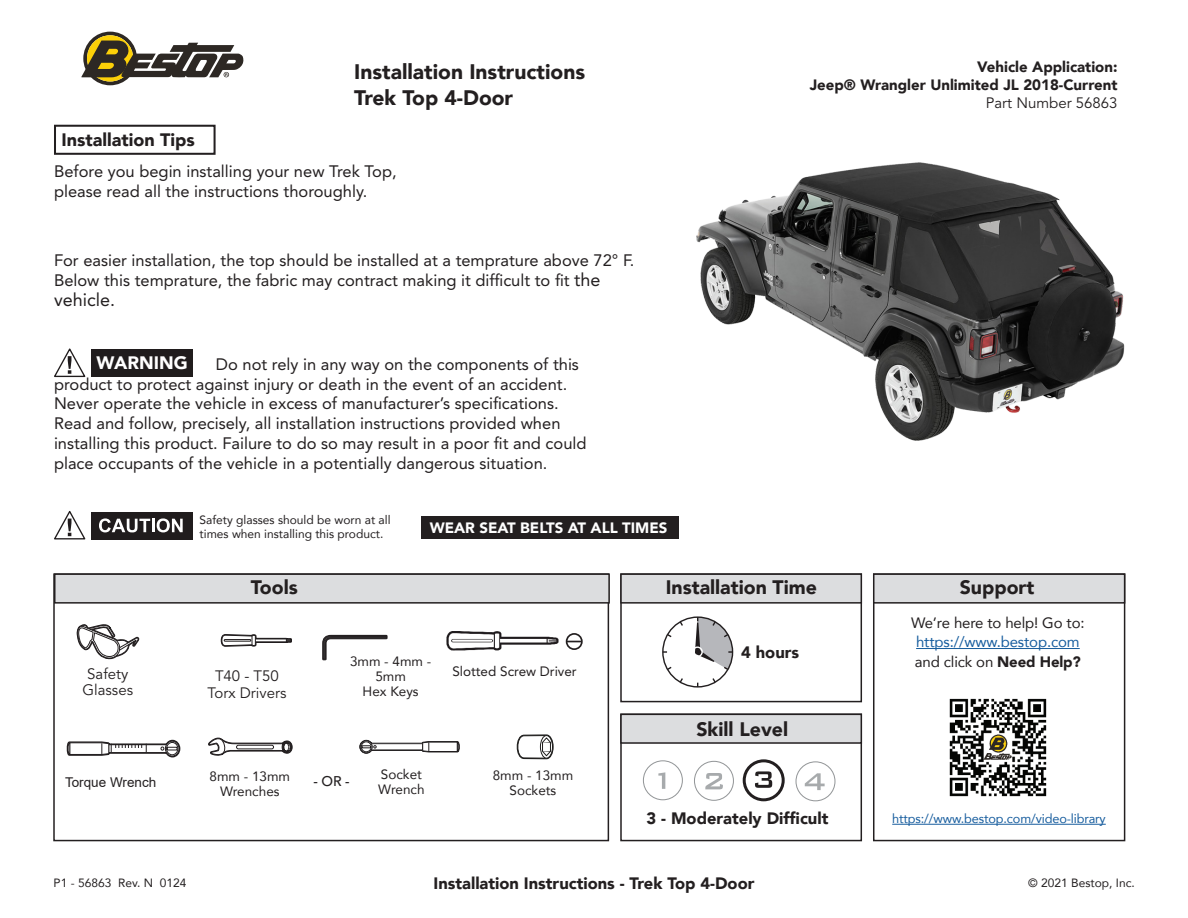
<style>
.page{position:relative;width:1188px;height:918px;background:#fff}
.page>*{position:absolute;margin:0;border:0;box-sizing:border-box;transform-origin:0 0}
.t1{font:900 21px/25.2px "Avenir";color:#231f20}
.t2{font:900 19.5px "Avenir";color:#231f20}
.t3{font:900 18px "Avenir";color:#231f20}
.t4{font:18px "Avenir LT Std";color:#231f20}
.t5{font:900 18px "Avenir";color:#fff}
.t6{font:16.5px/19.8px "Avenir LT Std";color:#231f20}
.t7{font:900 16.5px "Avenir";color:#231f20}
.t8{font:900 15px/18px "Avenir";color:#231f20;text-align:right}
.t9{font:15px "Avenir";color:#231f20}
.t10{font:15px/19.5px "Avenir";letter-spacing:-.01em;color:#175d9e}
.t11{font:900 15px "Avenir";color:#fff}
.t12{font:15px "Avenir";letter-spacing:-.01em;color:#231f20}
.t13{font:500 13.95px "Avenir";color:#231f20}
.t14{font:13.5px/15px "Avenir";color:#231f20;text-align:center}
.t15{font:13.5px "Avenir LT Std";color:#231f20}
.t16{font:13.5px "Arial";color:#231f20}
.t17{font:12.75px "Avenir";letter-spacing:-.01em;color:#175d9e}
.t18{font:12px/14.4px "Avenir";color:#231f20}
.s1{font-size:18px}
.s2{color:#231f20}
.s3{font-weight:900;color:#231f20}
</style>
<div class="page">
<svg style="left:81px;top:32px;width:163px;height:53px"></svg>
<div style="left:54px;top:125px;width:162px;height:30px;border:2px solid #231f20"></div>
<div style="left:53px;top:573px;width:556px;height:268px;border:2px solid #231f20"></div>
<div style="left:55px;top:574px;width:554px;height:29px;background:#dcdddf"></div>
<div style="left:54px;top:573px;width:556px;height:31px;border:2px solid #231f20"></div>
<svg style="left:54px;top:511px;width:32px;height:29px"></svg>
<svg style="left:54px;top:348px;width:32px;height:30px"></svg>
<div style="left:92px;top:512px;width:101px;height:27px;background:#201c1d"></div>
<div style="left:92px;top:350px;width:101px;height:27px;background:#201c1d"></div>
<svg style="left:99px;top:518px;width:84px;height:14px"></svg>
<div style="left:620px;top:714px;width:242px;height:127px;border:2px solid #231f20"></div>
<div style="left:621px;top:714px;width:240px;height:29px;background:#dcdddf"></div>
<div style="left:620px;top:714px;width:242px;height:30px;border:2px solid #231f20"></div>
<div style="left:620px;top:573px;width:242px;height:129px;border:2px solid #231f20"></div>
<div style="left:621px;top:574px;width:240px;height:29px;background:#dcdddf"></div>
<div style="left:620px;top:573px;width:242px;height:31px;border:2px solid #231f20"></div>
<div style="left:422px;top:516px;width:257px;height:23px;background:#231f20"></div>
<div style="left:643px;top:760px;width:40px;height:40px;border:1px solid #939698;border-radius:50%"></div>
<svg style="left:658px;top:772px;width:7px;height:17px"></svg>
<div style="left:694px;top:761px;width:40px;height:40px;border:1px solid #939698;border-radius:50%"></div>
<svg style="left:705px;top:773px;width:18px;height:16px"></svg>
<div style="left:796px;top:761px;width:39px;height:40px;border:1px solid #939698;border-radius:50%"></div>
<svg style="left:805px;top:773px;width:20px;height:17px"></svg>
<div style="left:743px;top:759px;width:42px;height:42px;border:3px solid #231f20;border-radius:50%"></div>
<svg style="left:755px;top:771px;width:17px;height:17px"></svg>
<svg style="left:662px;top:616px;width:72px;height:72px"></svg>
<div style="left:692px;top:646px;width:11px;height:11px;border:1px solid #fff;border-radius:50%"></div>
<svg style="left:220px;top:634px;width:72px;height:13px"></svg>
<div style="left:224px;top:639px;width:27px;height:2px;border:1px solid #201c1d"></div>
<svg style="left:76px;top:624px;width:64px;height:35px"></svg>
<div style="left:873px;top:573px;width:252px;height:268px;border:2px solid #231f20"></div>
<div style="left:874px;top:574px;width:251px;height:29px;background:#dcdddf"></div>
<div style="left:873px;top:573px;width:252px;height:31px;border:2px solid #231f20"></div>
<img style="left:949px;top:698px;width:98px;height:99px">
<hr style="left:916px;top:648px;width:164px;height:1px;background:#175d9e">
<hr style="left:892px;top:824px;width:214px;height:1px;background:#175d9e">
<img style="left:697px;top:162px;width:427px;height:278px">
<svg style="left:322px;top:634px;width:66px;height:27px"></svg>
<svg style="left:208px;top:737px;width:85px;height:19px"></svg>
<svg style="left:516px;top:734px;width:38px;height:26px"></svg>
<svg style="left:359px;top:739px;width:101px;height:15px"></svg>
<svg style="left:66px;top:739px;width:115px;height:19px"></svg>
<img style="left:446px;top:631px;width:122px;height:20px">
<div style="left:566px;top:633px;width:17px;height:17px;border:2px solid #231f20;border-radius:50%"></div>
<svg style="left:567px;top:641px;width:15px;height:1px"></svg>
<p class="t3" style="left:62px;top:125px;width:135px">Installation Tips</p>
<p class="t1" style="left:354px;top:59px;width:232px">Installation Instructions<br>Trek Top 4-Door</p>
<p class="t8" style="left:810px;top:58px;width:309px">Vehicle Application:<br>Jeep® Wrangler Unlimited JL 2018-Current</p>
<p class="t9" style="left:986px;top:92px;width:133px">Part Number 56863</p>
<p class="t6" style="left:54px;top:162px;width:344px">Before you begin installing your new Trek Top, please read all the instructions thoroughly.</p>
<p class="t6" style="left:54px;top:251px;width:582px">For easier installation, the top should be installed at a temprature above 72° F.</p>
<p class="t6" style="left:54px;top:271px;width:548px">Below this temprature, the fabric may contract making it difficult to fit <span class="s1">the</span></p>
<p class="t4" style="left:54px;top:289px;width:63px">vehicle.</p>
<p class="t5" style="left:97px;top:348px;width:93px">WARNING</p>
<p class="t6" style="left:54px;top:354px;width:526px;text-indent:162px">Do not rely in any way on the components of this product to protect against injury or death in the event of an accident.<br>Never operate the vehicle in excess of manufacturer’s specifications.</p>
<p class="t6" style="left:54px;top:414px;width:534px">Read and follow, precisely, all installation instructions provided when installing this product. Failure to do so may result in a poor fit and could place occupants of the vehicle in a potentially dangerous situation.</p>
<p class="t18" style="left:200px;top:512px;width:192px">Safety glasses should be worn at all times when installing this product.</p>
<p class="t11" style="left:430px;top:515px;width:239px">WEAR SEAT BELTS AT ALL TIMES</p>
<p class="t9" style="left:87px;top:662px;width:43px">Safety</p>
<p class="t9" style="left:83px;top:679px;width:52px">Glasses</p>
<p class="t2" style="left:251px;top:570px;width:48px">Tools</p>
<p class="t2" style="left:666px;top:570px;width:153px">Installation Time</p>
<p class="t9" style="left:215px;top:665px;width:65px">T40 - T50</p>
<p class="t9" style="left:208px;top:682px;width:80px">Torx Drivers</p>
<p class="t14" style="left:350px;top:654px;width:83px">3mm - 4mm -<br>5mm</p>
<p class="t14" style="left:363px;top:684px;width:58px">Hex Keys</p>
<p class="t15" style="left:452px;top:663px;width:126px">Slotted Screw Driver</p>
<p class="t7" style="left:741px;top:638px;width:60px">4 hours</p>
<p class="t2" style="left:696px;top:713px;width:93px">Skill Level</p>
<p class="t14" style="left:210px;top:769px;width:82px">8mm - 13mm</p>
<p class="t14" style="left:220px;top:784px;width:61px">Wrenches</p>
<p class="t16" style="left:65px;top:773px;width:93px">Torque Wrench</p>
<p class="t13" style="left:314px;top:771px;width:38px">- OR -</p>
<p class="t14" style="left:378px;top:766px;width:48px;text-align:left">Socket<br>Wrench</p>
<p class="t14" style="left:493px;top:768px;width:82px">8mm - 13mm</p>
<p class="t14" style="left:510px;top:783px;width:48px">Sockets</p>
<p class="t7" style="left:647px;top:804px;width:183px">3 - Moderately Difficult</p>
<p class="t2" style="left:960px;top:570px;width:76px">Support</p>
<p class="t12" style="left:911px;top:611px;width:175px">We’re here to help! Go to:</p>
<p class="t10" style="left:915px;top:632px;width:167px">https://www.bestop.com <span class="s2">and click on</span> <span class="s3">Need Help?</span></p>
<p class="t17" style="left:892px;top:809px;width:215px">https://www.bestop.com/video-library</p>
<p class="t18" style="left:54px;top:875px;width:134px">P1 - 56863 Rev. N 0124</p>
<p class="t7" style="left:433px;top:869px;width:323px">Installation Instructions - Trek Top 4-Door</p>
<p class="t18" style="left:1028px;top:875px;width:108px">© 2021 Bestop, Inc.</p>
</div>
